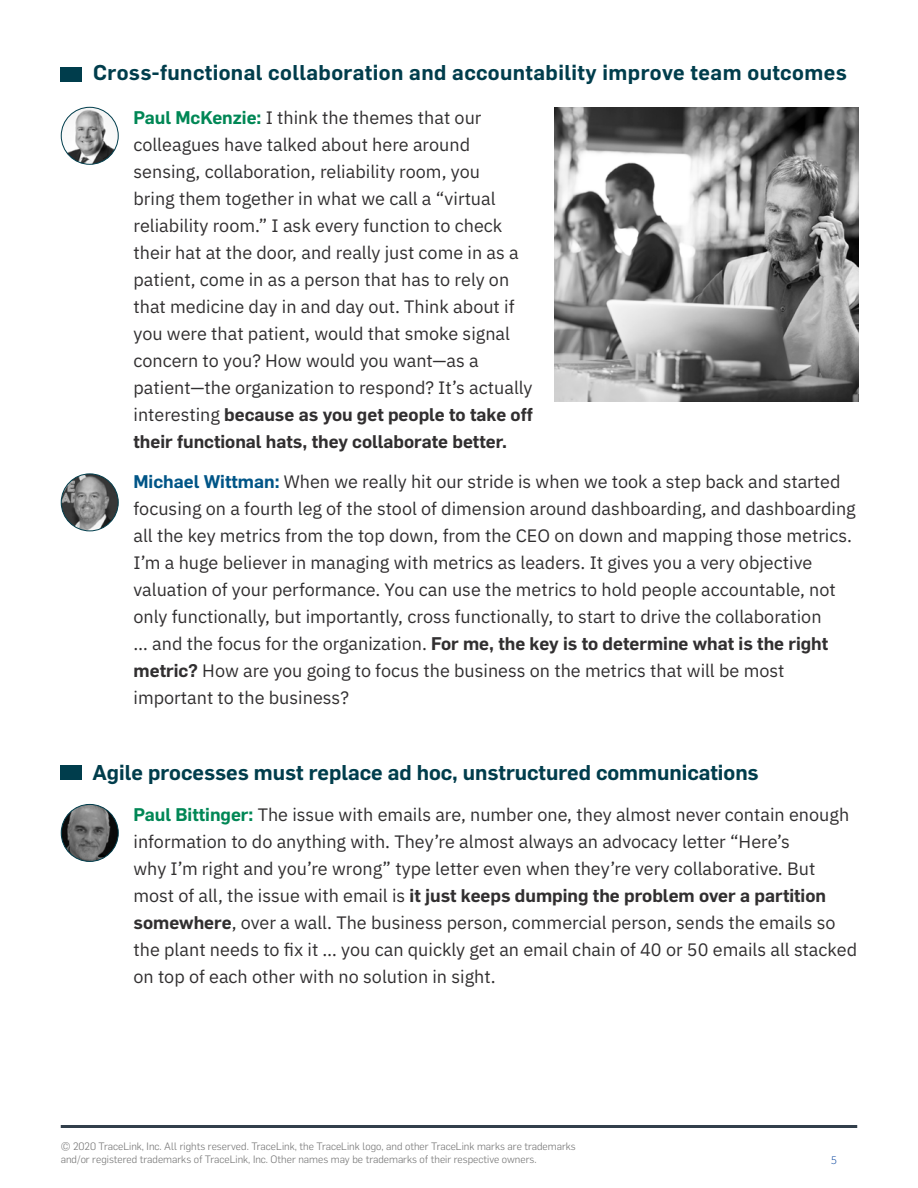
<style>
.page{position:relative;width:918px;height:1188px;background:#fff}
.page>*{position:absolute;margin:0;border:0;box-sizing:border-box;transform-origin:0 0}
.t1{font:600 21px "Flama";letter-spacing:.015em;color:#003d4c}
.t2{font:18px/27px "IBM Plex Sans";color:#312f30}
.t3{font:600 18px/27px "Flama";color:#312f30}
.t4{font:300 12px "Source Sans Pro";color:#003f9c}
.t5{font:300 10.5px/12.6px "Flama";color:#717171}
.s1{font-family:"Flama";font-weight:600;color:#008755}
.s2{font-family:"IBM Plex Sans";font-weight:400}
.s3{font-family:"Flama";font-weight:600;color:#005587}
.s4{font-family:"Flama";font-weight:600}
</style>
<div class="page">
<hr style="left:61px;top:1125px;width:796px;height:3px;background:#323f4b">
<img style="left:555px;top:108px;width:303px;height:294px">
<img style="left:61px;top:474px;width:57px;height:57px;border-radius:29px">
<div style="left:61px;top:473px;width:58px;height:58px;border:1px solid #003d4c;border-radius:50%"></div>
<img style="left:61px;top:107px;width:57px;height:57px;border-radius:29px">
<div style="left:61px;top:107px;width:58px;height:58px;border:1px solid #003d4c;border-radius:50%"></div>
<img style="left:61px;top:804px;width:57px;height:57px;border-radius:29px">
<div style="left:61px;top:804px;width:58px;height:58px;border:1px solid #003d4c;border-radius:50%"></div>
<div style="left:61px;top:67px;width:21px;height:14px;background:#003d4c"></div>
<div style="left:61px;top:765px;width:21px;height:14px;background:#003d4c"></div>
<p class="t1" style="left:93px;top:57px;width:755px">Cross-functional collaboration and accountability improve team outcomes</p>
<p class="t2" style="left:134px;top:103px;width:401px"><span class="s1">Paul McKenzie:</span> I think the themes that our colleagues have talked about here around sensing, collaboration, reliability room, you<br>bring them together in what we call a “virtual reliability room.” I ask every function to check their hat at the door, and really just come in as a patient, come in as a person that has to rely on that medicine day in and day out. Think about if you were that patient, would that smoke signal concern to you? How would you want—as a patient—the organization to respond? It’s actually</p>
<p class="t3" style="left:134px;top:400px;width:401px"><span class="s2">interesting</span> because as you get people to take off their functional hats, they collaborate better.</p>
<p class="t2" style="left:134px;top:467px;width:724px"><span class="s3">Michael Wittman:</span> When we really hit our stride is when we took a step back and started focusing on a fourth leg of the stool of dimension around dashboarding, and dashboarding all the key metrics from the top down, from the CEO on down and mapping those metrics.<br>I’m a huge believer in managing with metrics as leaders. It gives you a very objective valuation of your performance. You can use the metrics to hold people accountable, not only functionally, but importantly, cross functionally, to start to drive the collaboration</p>
<p class="t3" style="left:134px;top:629px;width:696px"><span class="s2">… and the focus for the organization.</span> For me, the key is to determine what is the right</p>
<p class="t2" style="left:134px;top:656px;width:652px"><span class="s4">metric?</span> How are you going to focus the business on the metrics that will be most important to the business?</p>
<p class="t1" style="left:92px;top:758px;width:668px">Agile processes must replace ad hoc, unstructured communications</p>
<p class="t2" style="left:134px;top:800px;width:717px"><span class="s1">Paul Bittinger:</span> The issue with emails are, number one, they almost never contain enough information to do anything with. They’re almost always an advocacy letter “Here’s<br>why I’m right and you’re wrong” type letter even when they’re very collaborative. But</p>
<p class="t3" style="left:134px;top:881px;width:694px"><span class="s2">most of all, the issue with email is</span> it just keeps dumping the problem over a partition</p>
<p class="t2" style="left:134px;top:908px;width:725px"><span class="s4">somewhere</span>, over a wall. The business person, commercial person, sends the emails so the plant needs to fix it … you can quickly get an email chain of 40 or 50 emails all stacked on top of each other with no solution in sight.</p>
<p class="t5" style="left:61px;top:1139px;width:517px">© 2020 TraceLink, Inc. All rights reserved. TraceLink, the TraceLink logo, and other TraceLink marks are trademarks and/or registered trademarks of TraceLink, Inc. Other names may be trademarks of their respective owners.</p>
<p class="t4" style="left:831px;top:1153px;width:7px">5</p>
</div>
